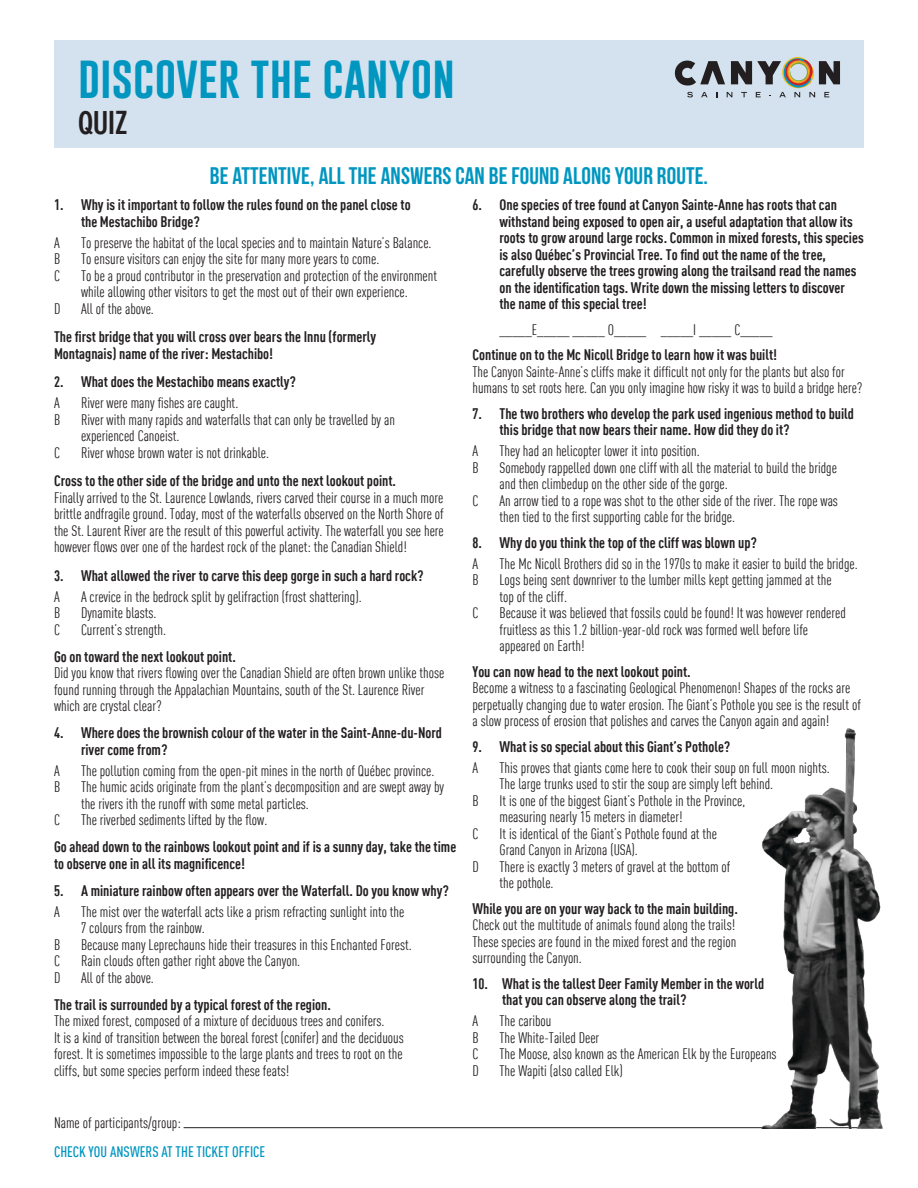
<style>
.page{position:relative;width:918px;height:1188px;background:#fff}
.page>*{position:absolute;margin:0;border:0;box-sizing:border-box;transform-origin:0 0}
.illustration-FR{font:39px "Gobold";color:#0096c0;scale:1.1 1}
.illustration-FR-2{font:500 33px "Gotham Condensed";color:#231f20;scale:1.1 1}
.t1{font:700 24px "Bebas Neue";letter-spacing:.005em;color:#0096c0}
.t2{font:15px/16.5px "DIN Cond";color:#231f20}
.t3{font:700 15px/16.5px "DIN Cond";color:#231f20}
.t4{font:500 15px "DIN Cond";color:#0096c0}
</style>
<div class="page">
<div style="left:54px;top:40px;width:810px;height:108px;background:#d3e2ee"></div>
<hr style="left:184px;top:1127px;width:694px;height:1px;background:#231f20">
<img style="left:743px;top:728px;width:140px;height:400px">
<svg style="left:675px;top:57px;width:165px;height:40px"></svg>
<p class="illustration-FR" style="left:78px;top:54px;width:344px">DISCOVER THE CANYON</p>
<p class="illustration-FR-2" style="left:78px;top:105px;width:46px">QUIZ</p>
<p class="t1" style="left:210px;top:162px;width:500px">BE ATTENTIVE, ALL THE ANSWERS CAN BE FOUND ALONG YOUR ROUTE.</p>
<p class="t3" style="left:81px;top:196px;width:331px;text-indent:-27px">1. Why is it important to follow the rules found on the panel close to the Mestachibo Bridge?</p>
<p class="t2" style="left:54px;top:234px;width:7px">A</p>
<p class="t2" style="left:81px;top:234px;width:352px">To preserve the habitat of the local species and to maintain Nature’s Balance.</p>
<p class="t2" style="left:54px;top:251px;width:8px">B</p>
<p class="t2" style="left:81px;top:251px;width:300px">To ensure visitors can enjoy the site for many more years to come.</p>
<p class="t2" style="left:54px;top:267px;width:7px">C</p>
<p class="t2" style="left:81px;top:267px;width:358px">To be a proud contributor in the preservation and protection of the environment while allowing other visitors to get the most out of their own experience.</p>
<p class="t2" style="left:54px;top:300px;width:8px">D</p>
<p class="t2" style="left:81px;top:300px;width:74px">All of the above.</p>
<p class="t3" style="left:54px;top:328px;width:324px">The first bridge that you will cross over bears the Innu (formerly<br>Montagnais) name of the river: Mestachibo!</p>
<p class="t3" style="left:54px;top:373px;width:244px">2. What does the Mestachibo means exactly?</p>
<p class="t2" style="left:54px;top:395px;width:7px">A</p>
<p class="t2" style="left:81px;top:395px;width:159px">River were many fishes are caught.</p>
<p class="t2" style="left:54px;top:411px;width:8px">B</p>
<p class="t2" style="left:81px;top:411px;width:316px">River with many rapids and waterfalls that can only be travelled by an experienced Canoeist.</p>
<p class="t2" style="left:54px;top:444px;width:7px">C</p>
<p class="t2" style="left:81px;top:444px;width:190px">River whose brown water is not drinkable.</p>
<p class="t3" style="left:54px;top:472px;width:344px">Cross to the other side of the bridge and unto the next lookout point.</p>
<p class="t2" style="left:54px;top:489px;width:391px;text-align:justify">Finally arrived to the St. Laurence Lowlands, rivers carved their course in a much more brittle andfragile ground. Today, most of the waterfalls observed on the North Shore of the St. Laurent River are the result of this powerful activity. The waterfall you see here however flows over one of the hardest rock of the planet: the Canadian Shield!</p>
<p class="t3" style="left:54px;top:567px;width:371px">3. What allowed the river to carve this deep gorge in such a hard rock?</p>
<p class="t2" style="left:54px;top:588px;width:7px">A</p>
<p class="t2" style="left:81px;top:588px;width:282px">A crevice in the bedrock split by gelifraction (frost shattering).</p>
<p class="t2" style="left:54px;top:605px;width:8px">B</p>
<p class="t2" style="left:81px;top:605px;width:77px">Dynamite blasts.</p>
<p class="t2" style="left:54px;top:621px;width:7px">C</p>
<p class="t2" style="left:81px;top:621px;width:87px">Current’s strength.</p>
<p class="t3" style="left:54px;top:648px;width:183px">Go on toward the next lookout point.</p>
<p class="t2" style="left:54px;top:665px;width:392px">Did you know that rivers flowing over the Canadian Shield are often brown unlike those found running through the Appalachian Mountains, south of the St. Laurence River which are crystal clear?</p>
<p class="t3" style="left:81px;top:724px;width:363px;text-indent:-27px">4. Where does the brownish colour of the water in the Saint-Anne-du-Nord river come from?</p>
<p class="t2" style="left:54px;top:762px;width:7px">A</p>
<p class="t2" style="left:81px;top:762px;width:355px">The pollution coming from the open-pit mines in the north of Québec province.</p>
<p class="t2" style="left:54px;top:779px;width:8px">B</p>
<p class="t2" style="left:81px;top:779px;width:365px">The humic acids originate from the plant’s decomposition and are swept away by the rivers ith the runoff with some metal particles.</p>
<p class="t2" style="left:54px;top:812px;width:7px">C</p>
<p class="t2" style="left:81px;top:812px;width:188px">The riverbed sediments lifted by the flow.</p>
<p class="t3" style="left:54px;top:838px;width:404px">Go ahead down to the rainbows lookout point and if is a sunny day, take the time to observe one in all its magnificence!</p>
<p class="t3" style="left:54px;top:882px;width:396px">5. A miniature rainbow often appears over the Waterfall. Do you know why?</p>
<p class="t2" style="left:54px;top:903px;width:7px">A</p>
<p class="t2" style="left:81px;top:903px;width:325px">The mist over the waterfall acts like a prism refracting sunlight into the<br>7 colours from the rainbow.</p>
<p class="t2" style="left:54px;top:936px;width:8px">B</p>
<p class="t2" style="left:81px;top:936px;width:332px">Because many Leprechauns hide their treasures in this Enchanted Forest.</p>
<p class="t2" style="left:54px;top:953px;width:7px">C</p>
<p class="t2" style="left:81px;top:953px;width:221px">Rain clouds often gather right above the Canyon.</p>
<p class="t2" style="left:54px;top:969px;width:8px">D</p>
<p class="t2" style="left:81px;top:969px;width:74px">All of the above.</p>
<p class="t3" style="left:54px;top:996px;width:278px">The trail is surrounded by a typical forest of the region.</p>
<p class="t2" style="left:54px;top:1013px;width:351px">The mixed forest, composed of a mixture of deciduous trees and conifers.<br>It is a kind of transition between the boreal forest (conifer) and the deciduous forest. It is sometimes impossible to the large plants and trees to root on the cliffs, but some species perform indeed these feats!</p>
<p class="t3" style="left:500px;top:196px;width:366px;text-indent:-27px">6. One species of tree found at Canyon Sainte-Anne has roots that can withstand being exposed to open air, a useful adaptation that allow its roots to grow around large rocks. Common in mixed forests, this species is also Québec’s Provincial Tree. To find out the name of the tree, carefully observe the trees growing along the trailsand read the names on the identification tags. Write down the missing letters to discover the name of this special tree!</p>
<p class="t2" style="left:500px;top:321px;width:275px">_____E_____ _____ O_____ _____I _____ C_____</p>
<p class="t3" style="left:472px;top:346px;width:306px">Continue on to the Mc Nicoll Bridge to learn how it was built!</p>
<p class="t2" style="left:472px;top:363px;width:392px">The Canyon Sainte-Anne’s cliffs make it difficult not only for the plants but also for humans to set roots here. Can you only imagine how risky it was to build a bridge here?</p>
<p class="t3" style="left:500px;top:405px;width:356px;text-indent:-27px">7. The two brothers who develop the park used ingenious method to build this bridge that now bears their name. How did they do it?</p>
<p class="t2" style="left:472px;top:443px;width:7px">A</p>
<p class="t2" style="left:500px;top:443px;width:202px">They had an helicopter lower it into position.</p>
<p class="t2" style="left:472px;top:459px;width:8px">B</p>
<p class="t2" style="left:500px;top:459px;width:339px">Somebody rappelled down one cliff with all the material to build the bridge and then climbedup on the other side of the gorge.</p>
<p class="t2" style="left:472px;top:492px;width:7px">C</p>
<p class="t2" style="left:500px;top:492px;width:340px">An arrow tied to a rope was shot to the other side of the river. The rope was then tied to the first supporting cable for the bridge.</p>
<p class="t3" style="left:472px;top:534px;width:286px">8. Why do you think the top of the cliff was blown up?</p>
<p class="t2" style="left:472px;top:555px;width:7px">A</p>
<p class="t2" style="left:500px;top:555px;width:360px">The Mc Nicoll Brothers did so in the 1970s to make it easier to build the bridge.</p>
<p class="t2" style="left:472px;top:572px;width:8px">B</p>
<p class="t2" style="left:500px;top:572px;width:334px">Logs being sent downriver to the lumber mills kept getting jammed at the top of the cliff.</p>
<p class="t2" style="left:472px;top:605px;width:7px">C</p>
<p class="t2" style="left:500px;top:605px;width:348px">Because it was believed that fossils could be found! It was however rendered fruitless as this 1.2 billion-year-old rock was formed well before life appeared on Earth!</p>
<p class="t3" style="left:472px;top:663px;width:220px">You can now head to the next lookout point.</p>
<p class="t2" style="left:472px;top:680px;width:390px">Become a witness to a fascinating Geological Phenomenon! Shapes of the rocks are perpetually changing due to water erosion. The Giant’s Pothole you see is the result of a slow process of erosion that polishes and carves the Canyon again and again!</p>
<p class="t3" style="left:472px;top:738px;width:259px">9. What is so special about this Giant’s Pothole?</p>
<p class="t2" style="left:472px;top:759px;width:7px">A</p>
<p class="t2" style="left:500px;top:759px;width:332px">This proves that giants come here to cook their soup on full moon nights.<br>The large trunks used to stir the soup are simply left behind.</p>
<p class="t2" style="left:472px;top:792px;width:8px">B</p>
<p class="t2" style="left:500px;top:792px;width:247px">It is one of the biggest Giant’s Pothole in the Province, measuring nearly 15 meters in diameter!</p>
<p class="t2" style="left:472px;top:825px;width:7px">C</p>
<p class="t2" style="left:500px;top:825px;width:219px">It is identical of the Giant’s Pothole found at the<br>Grand Canyon in Arizona (USA).</p>
<p class="t2" style="left:472px;top:858px;width:8px">D</p>
<p class="t2" style="left:500px;top:858px;width:232px">There is exactly 3 meters of gravel at the bottom of the pothole.</p>
<p class="t3" style="left:472px;top:900px;width:267px">While you are on your way back to the main building.</p>
<p class="t2" style="left:472px;top:917px;width:265px;text-align:justify">Check out the multitude of animals found along the trails!<br>These species are found in the mixed forest and the region surrounding the Canyon.</p>
<p class="t3" style="left:502px;top:975px;width:264px;text-indent:-30px">10. What is the tallest Deer Family Member in the world that you can observe along the trail?</p>
<p class="t2" style="left:472px;top:1013px;width:7px">A</p>
<p class="t2" style="left:500px;top:1013px;width:53px">The caribou</p>
<p class="t2" style="left:472px;top:1029px;width:8px">B</p>
<p class="t2" style="left:500px;top:1029px;width:101px">The White-Tailed Deer</p>
<p class="t2" style="left:472px;top:1046px;width:7px">C</p>
<p class="t2" style="left:500px;top:1046px;width:279px">The Moose, also known as the American Elk by the Europeans</p>
<p class="t2" style="left:472px;top:1062px;width:8px">D</p>
<p class="t2" style="left:500px;top:1062px;width:125px">The Wapiti (also called Elk)</p>
<p class="t2" style="left:54px;top:1114px;width:128px">Name of participants/group:</p>
<p class="t4" style="left:54px;top:1143px;width:213px">CHECK YOU ANSWERS AT THE TICKET OFFICE</p>
</div>
